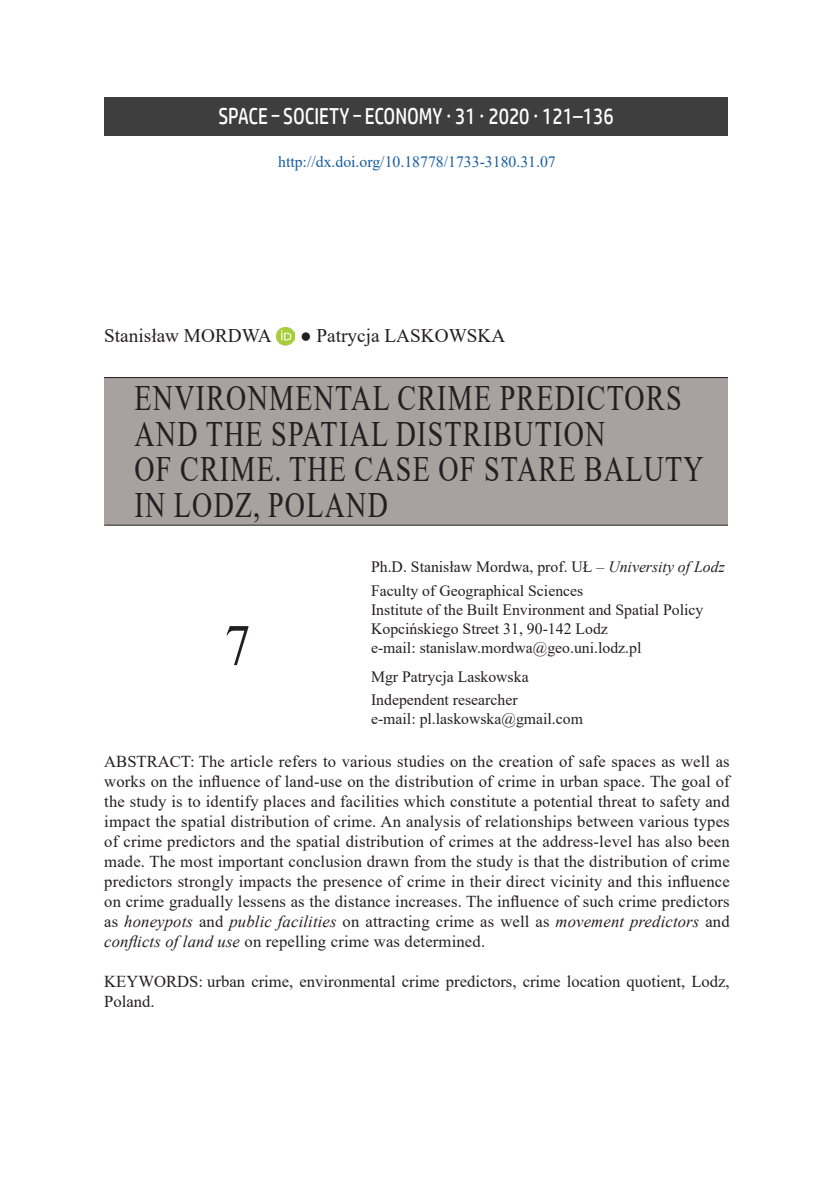
<style>
.page{position:relative;width:834px;height:1191px;background:#fff}
.page>*{position:absolute;margin:0;border:0;box-sizing:border-box;transform-origin:0 0}
.t1{font:57.75px "Times New Roman";color:#231f20;scale:.91 1}
.t2{font:35.7px/35.7px "Times New Roman";letter-spacing:.045em;color:#231f20;scale:.78 1}
.t3{font:23.1px "HP Simplified";color:#fff;scale:.83 1}
.t4{font:19.25px "Times New Roman";color:#231f20}
.Normal_11{font:16.62px/19.9px "Times New Roman";color:#231f20;text-align:justify}
.t5{font:15.75px "Times New Roman";color:#231f20}
.t6{font:15.75px "Times New Roman";color:#175d9e}
.s1{font-style:italic}
</style>
<div class="page">
<div style="left:104px;top:97px;width:624px;height:39px;background:#3e3e3f"></div>
<img style="left:277px;top:328px;width:17px;height:18px">
<div style="left:104px;top:377px;width:623px;height:148px;background:#a7a2a0"></div>
<hr style="left:104px;top:377px;width:623px;height:1px;background:#231f20">
<hr style="left:104px;top:525px;width:623px;height:1px;background:#231f20">
<p class="t3" style="left:218px;top:103px;width:478px">SPACE−SOCIETY−ECONOMY ∙ 31 ∙ 2020 ∙ 121–136</p>
<p class="t6" style="left:278px;top:151px;width:279px">http://dx.doi.org/10.18778/1733-3180.31.07</p>
<p class="t4" style="left:104px;top:322px;width:169px">Stanisław MORDWA</p>
<p class="t4" style="left:300px;top:321px;width:207px">● Patrycja LASKOWSKA</p>
<p class="t2" style="left:134px;top:379px;width:702px">ENVIRONMENTAL CRIME PREDICTORS<br>AND THE SPATIAL DISTRIBUTION</p>
<p class="t2" style="left:134px;top:450px;width:731px">OF CRIME. THE CASE OF STARE BALUTY<br>IN LODZ, POLAND</p>
<p class="t5" style="left:371px;top:556px;width:355px">Ph.D. Stanisław Mordwa, prof. UŁ – <span class="s1">University of Lodz</span></p>
<p class="t5" style="left:371px;top:579px;width:214px">Faculty of Geographical Sciences</p>
<p class="t5" style="left:371px;top:598px;width:334px">Institute of the Built Environment and Spatial Policy</p>
<p class="t5" style="left:371px;top:617px;width:238px">Kopcińskiego Street 31, 90-142 Lodz</p>
<p class="t5" style="left:371px;top:636px;width:272px">e-mail: stanislaw.mordwa@geo.uni.lodz.pl</p>
<p class="t5" style="left:371px;top:665px;width:159px">Mgr Patrycja Laskowska</p>
<p class="t5" style="left:371px;top:689px;width:148px">Independent researcher</p>
<p class="t5" style="left:371px;top:708px;width:213px">e-mail: pl.laskowska@gmail.com</p>
<p class="Normal_11" style="left:104px;top:751px;width:627px">ABSTRACT: The article refers to various studies on the creation of safe spaces as well as works on the influence of land-use on the distribution of crime in urban space. The goal of the study is to identify places and facilities which constitute a potential threat to safety and impact the spatial distribution of crime. An analysis of relationships between various types of crime predictors and the spatial distribution of crimes at the address-level has also been made. The most important conclusion drawn from the study is that the distribution of crime predictors strongly impacts the presence of crime in their direct vicinity and this influence on crime gradually lessens as the distance increases. The influence of such crime predictors as <span class="s1">honeypots</span> and <span class="s1">public facilities</span> on attracting crime as well as <span class="s1">movement predictors</span> and <span class="s1">conflicts of land use</span> on repelling crime was determined.</p>
<p class="Normal_11" style="left:104px;top:970px;width:627px">KEYWORDS: urban crime, environmental crime predictors, crime location quotient, Lodz,<br>Poland.</p>
<p class="t1" style="left:224px;top:604px;width:30px">7</p>
</div>
